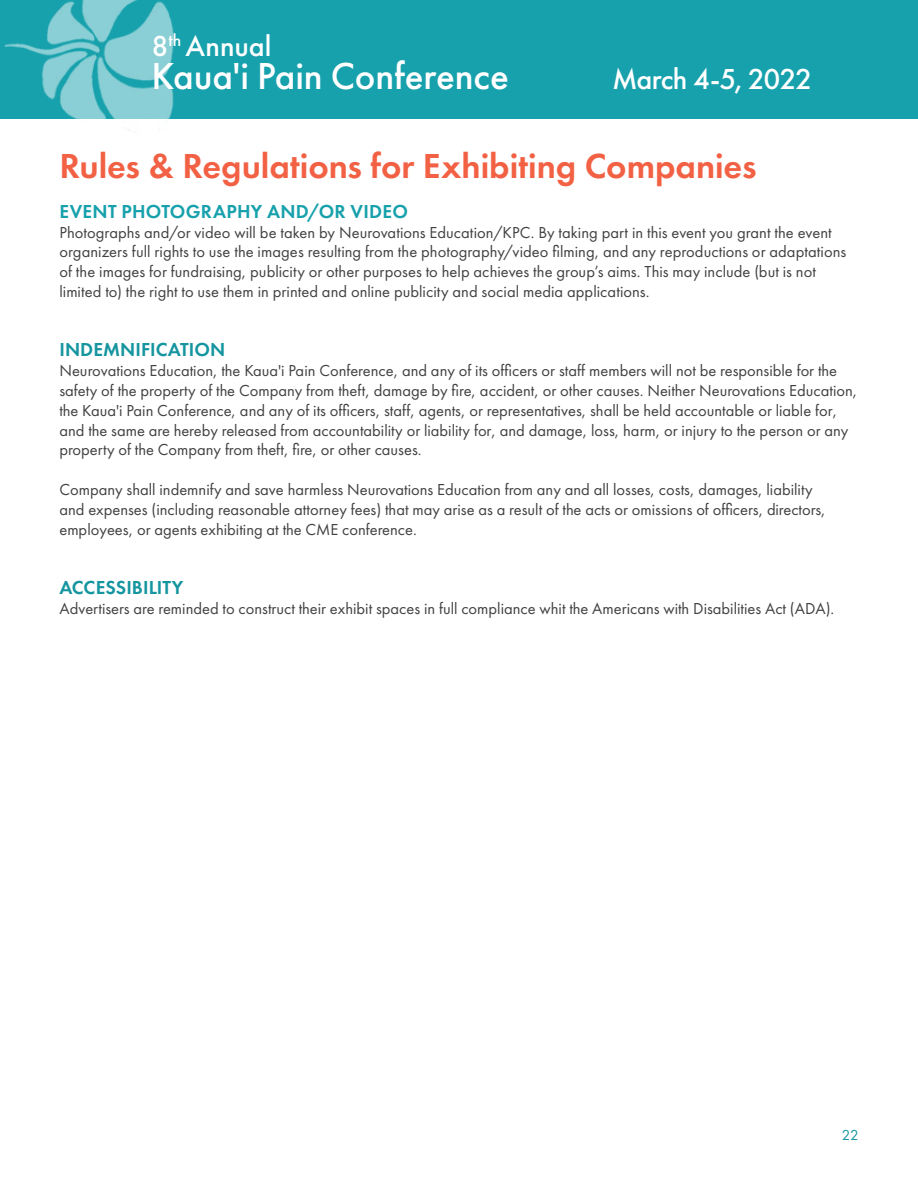
<style>
.page{position:relative;width:918px;height:1188px;background:#fff}
.page>*{position:absolute;margin:0;border:0;box-sizing:border-box;transform-origin:0 0}
.t1{font:500 39px "Futura PT";letter-spacing:-.005em;color:#fff}
.Body_-_Section_Heade{font:600 36px "Futura PT";color:#f26144}
.t2{font:500 30px "Futura PT";letter-spacing:-.02em;color:#fff}
.Body_-_Section_Sub-h{font:600 19.5px "Futura PT";color:#15959f}
.Body_-_Section_Sub-h-2{font:600 19.5px "Futura PT";letter-spacing:.015em;color:#17a1ac}
.Basic_-_Futura{font:16.5px/19.8px "Futura PT";color:#414042}
.BODY{font:16.5px/19.8px "Futura PT";letter-spacing:.005em;color:#414042}
.t3{font:15px "Futura PT";color:#15959f}
</style>
<div class="page">
<div style="left:0;top:0;width:918px;height:119px;background:#17a1ac"></div>
<img style="left:4px;top:0;width:171px;height:133px">
<h3 class="t2" style="left:152px;top:28px;width:122px">8<sup>th</sup> Annual</h3>
<h1 class="t1" style="left:152px;top:53px;width:359px">Kaua'i Pain Conference</h1>
<h3 class="t2" style="left:612px;top:61px;width:202px">March 4-5, 2022</h3>
<p class="Body_-_Section_Heade" style="left:59px;top:144px;width:699px">Rules &amp; Regulations for Exhibiting Companies</p>
<p class="Body_-_Section_Sub-h-2" style="left:60px;top:199px;width:350px">EVENT PHOTOGRAPHY AND/OR VIDEO</p>
<p class="BODY" style="left:59px;top:222px;width:788px">Photographs and/or video will be taken by Neurovations Education/KPC. By taking part in this event you grant the event organizers full rights to use the images resulting from the photography/video filming, and any reproductions or adaptations of the images for fundraising, publicity or other purposes to help achieves the group’s aims. This may include (but is not limited to) the right to use them in printed and online publicity and social media applications.</p>
<p class="Body_-_Section_Sub-h" style="left:59px;top:338px;width:167px">INDEMNIFICATION</p>
<p class="Basic_-_Futura" style="left:59px;top:361px;width:799px">Neurovations Education, the Kaua'i Pain Conference, and any of its officers or staff members will not be responsible for the safety of the property of the Company from theft, damage by fire, accident, or other causes. Neither Neurovations Education, the Kaua'i Pain Conference, and any of its officers, staff, agents, or representatives, shall be held accountable or liable for, and the same are hereby released from accountability or liability for, and damage, loss, harm, or injury to the person or any property of the Company from theft, fire, or other causes.</p>
<p class="Basic_-_Futura" style="left:59px;top:480px;width:768px">Company shall indemnify and save harmless Neurovations Education from any and all losses, costs, damages, liability and expenses (including reasonable attorney fees) that may arise as a result of the acts or omissions of officers, directors, employees, or agents exhibiting at the CME conference.</p>
<p class="Body_-_Section_Sub-h" style="left:59px;top:575px;width:125px">ACCESSIBILITY</p>
<p class="Basic_-_Futura" style="left:59px;top:598px;width:776px">Advertisers are reminded to construct their exhibit spaces in full compliance whit the Americans with Disabilities Act (ADA).</p>
<p class="t3" style="left:842px;top:1126px;width:18px">22</p>
</div>
